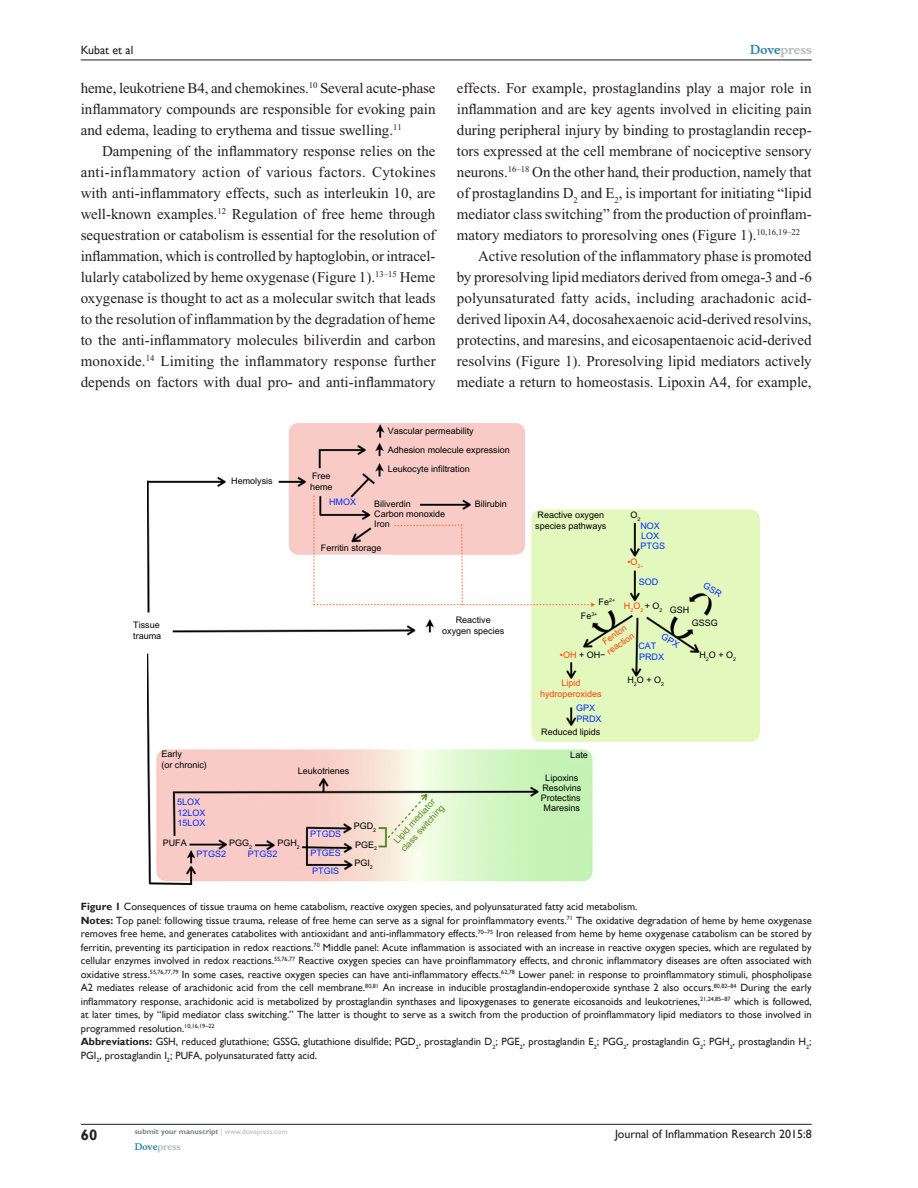
<style>
.page{position:relative;width:918px;height:1188px;background:#fff}
.page>*{position:absolute;margin:0;border:0;box-sizing:border-box;transform-origin:0 0}
.Tx{font:15px/21px "Times New Roman";color:#231f20;text-align:justify}
.RunFolio-V{font:700 15px "Gill Sans";color:#231f20}
.RunF-V{font:12px "Gill Sans";color:#231f20}
.RunH-Brand-V{font:700 12px "Musee";color:#b8b9bc}
.RunH-V{font:12px "Gill Sans";color:#231f20}
.FC{font:10.5px/13.5px "Gill Sans";color:#231f20;text-align:justify}
.TSNRI{font:10.5px/13.5px "Gill Sans";color:#231f20}
.TSNRI-2{font:700 10.5px "Gill Sans";color:#231f20}
.t1{font:9px/10.8px "Arial";color:#000}
.t2{font:9px/10.2px "Arial";color:#002cff}
.t3{font:9px/10.8px "Arial";color:#ff4000;text-align:center}
.t4{font:9px/10.8px "Arial";color:#548d26}
.t5{font:9px/10.8px "Arial";color:#ff4000;scale:.96 1}
.RunF-Brand-V{font:700 9px "Musee";color:#b8b9bc}
.RunF-SubmityourMS-V{font:700 7.5px "Gill Sans";color:#808285}
.s1{color:#3485ae}
.s2{color:#000}
.s3{color:#ff4000}
.s4{font-weight:700}
.s5{font-weight:400}
.s6{font-weight:400;color:#b8b9bc}
</style>
<div class="page">
<hr style="left:81px;top:1124px;width:731px;height:1px;background:#231f20">
<hr style="left:81px;top:60px;width:731px;height:1px;background:#231f20">
<img style="left:147px;top:424px;width:612px;height:461px">
<svg style="left:661px;top:633px;width:19px;height:15px"></svg>
<svg style="left:703px;top:582px;width:20px;height:15px"></svg>
<p class="RunH-V" style="left:81px;top:43px;width:54px">Kubat et al</p>
<p class="Tx" style="left:81px;top:77px;width:356px">heme, leukotriene B4, and chemokines.<sup>10</sup> Several acute-phase inflammatory compounds are responsible for evoking pain and edema, leading to erythema and tissue swelling.<sup>11</sup></p>
<p class="Tx" style="left:81px;top:140px;width:357px;text-indent:21px">Dampening of the inflammatory response relies on the anti-inflammatory action of various factors. Cytokines with anti-inflammatory effects, such as interleukin 10, are well-known examples.<sup>12</sup> Regulation of free heme through sequestration or catabolism is essential for the resolution of inflammation, which is controlled by haptoglobin, or intracel&shy;lularly catabolized by heme oxygenase (Figure 1).<sup>13–15</sup> Heme oxygenase is thought to act as a molecular switch that leads to the resolution of inflammation by the degradation of heme to the anti-inflammatory molecules biliverdin and carbon monoxide.<sup>14</sup> Limiting the inflammatory response further depends on factors with dual pro- and anti-inflammatory</p>
<p class="RunH-Brand-V" style="left:750px;top:43px;width:63px"><span class="s1">Dove</span>press</p>
<p class="Tx" style="left:457px;top:77px;width:356px">effects. For example, prostaglandins play a major role in inflammation and are key agents involved in eliciting pain during peripheral injury by binding to prostaglandin recep&shy;tors expressed at the cell membrane of nociceptive sensory neurons.<sup>16–18</sup> On the other hand, their production, namely that of prostaglandins D<sub>2</sub> and E<sub>2</sub>, is important for initiating “lipid mediator class switching” from the production of proinflam&shy;matory mediators to proresolving ones (Figure 1).<sup>10,16,19–22</sup></p>
<p class="Tx" style="left:457px;top:245px;width:357px;text-indent:21px">Active resolution of the inflammatory phase is promoted by proresolving lipid mediators derived from omega-3 and -6 polyunsaturated fatty acids, including arachadonic acid&shy;derived lipoxin A4, docosahexaenoic acid-derived resolvins, protectins, and maresins, and eicosapentaenoic acid-derived resolvins (Figure 1). Proresolving lipid mediators actively mediate a return to homeostasis. Lipoxin A4, for example,</p>
<p class="t1" style="left:231px;top:476px;width:43px">Hemolysis</p>
<p class="t1" style="left:310px;top:471px;width:24px">Free heme</p>
<p class="t2" style="left:329px;top:497px;width:28px">HMOX</p>
<p class="t1" style="left:388px;top:422px;width:124px;line-height:18.5px">Vascular permeability<br>Adhesion molecule expression</p>
<p class="t1" style="left:388px;top:464px;width:84px">Leukocyte infiltration</p>
<p class="t1" style="left:374px;top:509px;width:73px;line-height:9.9px">Carbon monoxide<br>Iron</p>
<p class="t1" style="left:374px;top:498px;width:38px">Biliverdin</p>
<p class="t1" style="left:475px;top:498px;width:34px">Bilirubin</p>
<p class="t1" style="left:133px;top:620px;width:30px">Tissue trauma</p>
<p class="t1" style="left:321px;top:543px;width:62px">Ferritin storage</p>
<p class="t1" style="left:442px;top:615px;width:64px;text-align:center">Reactive oxygen species</p>
<p class="t1" style="left:161px;top:749px;width:47px">Early<br>(or chronic)</p>
<p class="t2" style="left:177px;top:797px;width:30px">5LOX<br>12LOX<br>15LOX</p>
<p class="t1" style="left:298px;top:766px;width:53px">Leukotrienes</p>
<p class="t2" style="left:310px;top:829px;width:33px">PTGDS</p>
<p class="t1" style="left:354px;top:821px;width:24px">PGD<sub>2</sub></p>
<p class="t1" style="left:163px;top:838px;width:26px">PUFA</p>
<p class="t1" style="left:277px;top:838px;width:24px">PGH<sub>2</sub></p>
<p class="t1" style="left:229px;top:838px;width:24px">PGG<sub>2</sub></p>
<p class="t2" style="left:197px;top:849px;width:31px">PTGS2</p>
<p class="t2" style="left:248px;top:849px;width:31px">PTGS2</p>
<p class="t2" style="left:310px;top:844px;width:32px;line-height:18.1px">PTGES<br>PTGIS</p>
<p class="t1" style="left:354px;top:835px;width:24px;line-height:18.1px">PGE<sub>2<br></sub>PGI<sub>2</sub></p>
<p class="t4" style="left:390px;top:840px;width:62px;rotate:-48deg">Lipid mediator class switching</p>
<p class="t1" style="left:535px;top:510px;width:73px">Reactive oxygen species pathways</p>
<p class="t1" style="left:631px;top:510px;width:11px">O<sub>2</sub></p>
<p class="t2" style="left:640px;top:521px;width:26px">NOX<br>LOX<br>PTGS</p>
<p class="t3" style="left:627px;top:557px;width:18px">•O<sub>2−</sub></p>
<p class="t3" style="left:624px;top:601px;width:40px">H<sub>2</sub>O<sub>2</sub> <span class="s2">+ O</span><sub>2</sub></p>
<p class="t2" style="left:639px;top:577px;width:21px">SOD</p>
<p class="t1" style="left:599px;top:597px;width:18px">Fe<sup>2+</sup></p>
<p class="t1" style="left:670px;top:605px;width:21px">GSH</p>
<p class="t1" style="left:581px;top:611px;width:18px">Fe<sup>3+</sup></p>
<p class="t1" style="left:692px;top:618px;width:28px">GSSG</p>
<p class="t5" style="left:599px;top:639px;width:33px;rotate:-34deg">Fenton reaction</p>
<p class="t1" style="left:560px;top:649px;width:47px"><span class="s3">•OH</span> + OH−</p>
<p class="t2" style="left:638px;top:641px;width:19px">CAT</p>
<p class="t1" style="left:699px;top:650px;width:38px">H<sub>2</sub>O + O<sub>2</sub></p>
<p class="t2" style="left:639px;top:652px;width:27px">PRDX</p>
<p class="t3" style="left:540px;top:678px;width:63px">Lipid hydroperoxides</p>
<p class="t2" style="left:576px;top:703px;width:21px">GPX</p>
<p class="t2" style="left:577px;top:714px;width:27px">PRDX</p>
<p class="t1" style="left:541px;top:727px;width:61px">Reduced lipids</p>
<p class="t1" style="left:570px;top:750px;width:19px">Late</p>
<p class="t1" style="left:545px;top:773px;width:35px">Lipoxins</p>
<p class="t1" style="left:541px;top:783px;width:42px;line-height:10.2px;text-align:center">Resolvins<br>Protectins<br>Maresins</p>
<p class="t1" style="left:627px;top:675px;width:38px">H<sub>2</sub>O + O<sub>2</sub></p>
<p class="FC" style="left:81px;top:900px;width:558px"><span class="s4">Figure 1</span> Consequences of tissue trauma on heme catabolism, reactive oxygen species, and polyunsaturated fatty acid metabolism.</p>
<p class="FC" style="left:81px;top:913px;width:732px"><span class="s4">Notes:</span> Top panel: following tissue trauma, release of free heme can serve as a signal for proinflammatory events.<sup>71</sup> The oxidative degradation of heme by heme oxygenase removes free heme, and generates catabolites with antioxidant and anti-inflammatory effects.<sup>70–75</sup> Iron released from heme by heme oxygenase catabolism can be stored by ferritin, preventing its participation in redox reactions.<sup>70</sup> Middle panel: Acute inflammation is associated with an increase in reactive oxygen species, which are regulated by cellular enzymes involved in redox reactions.<sup>55,76,77</sup> Reactive oxygen species can have proinflammatory effects, and chronic inflammatory diseases are often associated with oxidative stress.<sup>55,76,77,79</sup> In some cases, reactive oxygen species can have anti-inflammatory effects.<sup>62,78</sup> Lower panel: in response to proinflammatory stimuli, phospholipase A2 mediates release of arachidonic acid from the cell membrane.<sup>80,81</sup> An increase in inducible prostaglandin-endoperoxide synthase 2 also occurs.<sup>80,82–84</sup> During the early inflammatory response, arachidonic acid is metabolized by prostaglandin synthases and lipoxygenases to generate eicosanoids and leukotrienes,<sup>21,24,85–87</sup> which is followed, at later times, by “lipid mediator class switching.” The latter is thought to serve as a switch from the production of proinflammatory lipid mediators to those involved in programmed resolution.<sup>10,16,19–22</sup></p>
<p class="TSNRI-2" style="left:81px;top:1035px;width:83px">Abbreviations: <span class="s5">GSH</span></p>
<p class="TSNRI" style="left:176px;top:1035px;width:104px">, reduced glutathione; GSSG</p>
<p class="TSNRI" style="left:81px;top:1035px;width:732px;text-indent:217px">, glutathione disulfide; PGD<sub>2</sub>, prostaglandin D<sub>2</sub>; PGE<sub>2</sub>, prostaglandin E<sub>2</sub>; PGG <sub>2</sub>, prostaglandin G <sub>2</sub>; PGH <sub>2</sub>, prostaglandin H <sub>2</sub>;<br>PGI<sub>2</sub>, prostaglandin I<sub>2</sub>; PUFA, polyunsaturated fatty acid.</p>
<p class="RunFolio-V" style="left:81px;top:1126px;width:18px">60</p>
<p class="RunF-SubmityourMS-V" style="left:135px;top:1127px;width:154px">submit your manuscript <span class="s6">| www.dovepress.com</span></p>
<p class="RunF-Brand-V" style="left:135px;top:1141px;width:48px"><span class="s1">Dove</span>press</p>
<p class="RunF-V" style="left:615px;top:1127px;width:198px">Journal of Inflammation Research 2015:8</p>
</div>
